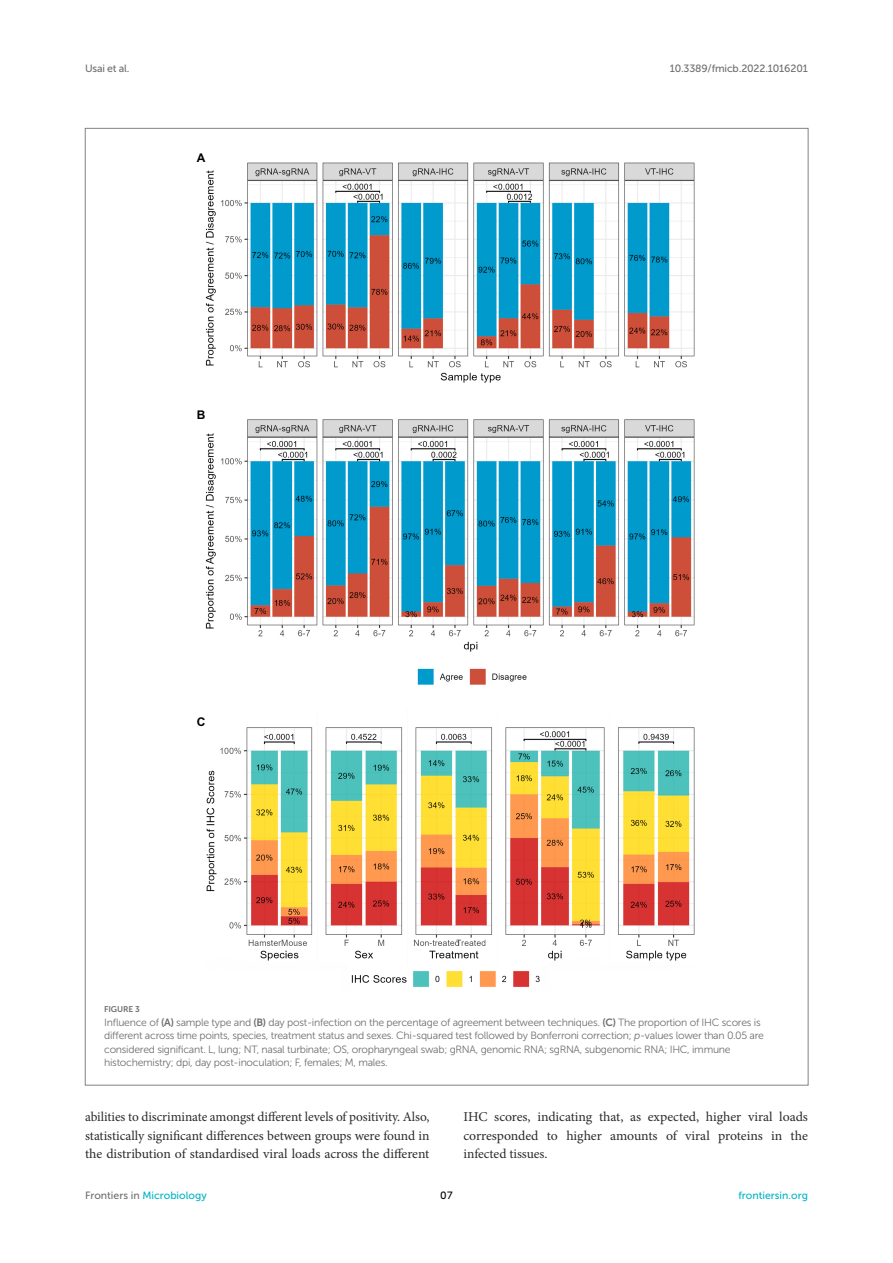
<style>
.page{position:relative;width:893px;height:1263px;background:#fff}
.page>*{position:absolute;margin:0;border:0;box-sizing:border-box;transform-origin:0 0}
.TEXT{font:13.5px/18.8px "Minion Pro";letter-spacing:-.005em;color:#2b2b2a;text-align:justify}
.t1{font:700 12px "Arial";color:#000}
.FIG_LEG{font:10.5px/13.5px "Museo Sans 300";letter-spacing:-.025em;color:#706f70}
.t2{font:10.5px "Museo Sans 500";color:#00b4c4}
.t3{font:10.5px "Museo Sans 500";letter-spacing:-.015em;color:#706f70}
.t4{font:10.5px "Museo Sans 500";color:#000}
.FIG_HD{font:8.25px "Museo Sans 700";letter-spacing:-.01em;color:#706f70}
.s1{font-family:"Museo Sans 700"}
.s2{font-style:italic}
.s3{color:#706f70}
</style>
<div class="page">
<img style="left:205px;top:162px;width:490px;height:825px">
<p class="t3" style="left:85px;top:63px;width:46px">Usai et al.</p>
<p class="t3" style="left:670px;top:63px;width:140px">10.3389/fmicb.2022.1016201</p>
<p class="t1" style="left:197px;top:149px;width:10px">A</p>
<p class="t1" style="left:197px;top:406px;width:10px">B</p>
<p class="t1" style="left:197px;top:713px;width:10px">C</p>
<p class="FIG_HD" style="left:104px;top:1005px;width:37px">FIGURE 3</p>
<p class="FIG_LEG" style="left:104px;top:1015px;width:661px">Influence of <span class="s1">(A)</span> sample type and <span class="s1">(B)</span> day post-infection on the percentage of agreement between techniques. <span class="s1">(C)</span> The proportion of IHC scores is different across time points, species, treatment status and sexes. Chi-squared test followed by Bonferroni correction; <span class="s2">p</span>-values lower than 0.05 are considered significant. L, lung; NT, nasal turbinate; OS, oropharyngeal swab; gRNA, genomic RNA; sgRNA, subgenomic RNA; IHC, immune histochemistry; dpi, day post-inoculation; F, females; M, males.</p>
<p class="TEXT" style="left:85px;top:1107px;width:346px">abilities to discriminate amongst different levels of positivity. Also, statistically significant differences between groups were found in the distribution of standardised viral loads across the different</p>
<p class="TEXT" style="left:463px;top:1107px;width:346px">IHC scores, indicating that, as expected, higher viral loads corresponded to higher amounts of viral proteins in the infected tissues.</p>
<p class="t2" style="left:85px;top:1190px;width:123px"><span class="s3">Frontiers in</span> Microbiology</p>
<p class="t4" style="left:440px;top:1190px;width:14px">07</p>
<p class="t2" style="left:738px;top:1190px;width:71px">frontiersin.org</p>
</div>
